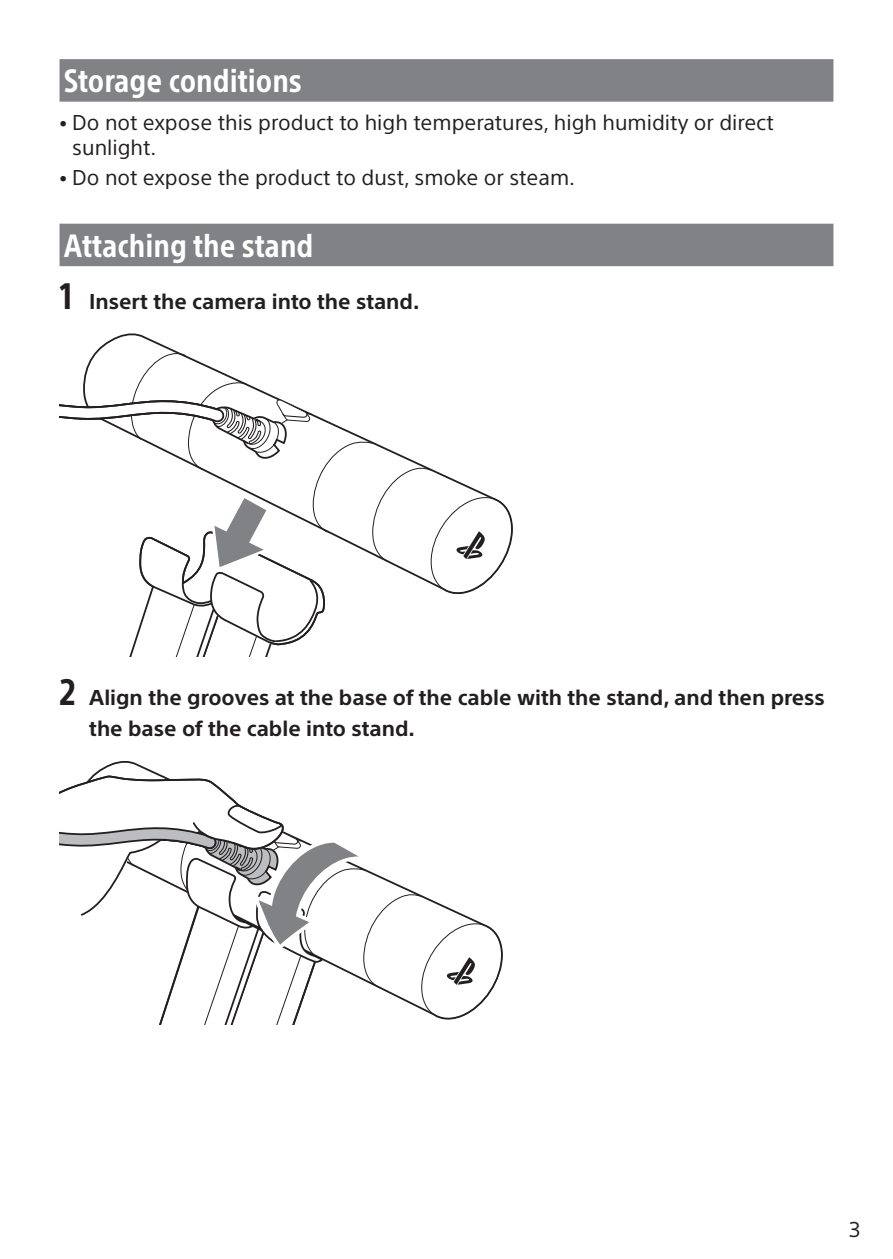
<style>
.page{position:relative;width:893px;height:1259px;background:#fff}
.page>*{position:absolute;margin:0;border:0;box-sizing:border-box;transform-origin:0 0}
.t1{font:700 condensed 31.5px "SST";color:#fff}
.t2{font:700 21px/31.5px "SST";color:#231f20}
.t3{font:21px/25.5px "SST";color:#231f20}
.s1{font-family:"Sony Font Unicode";font-size:13.5px}
.s2{font-stretch:condensed;font-size:36px}
</style>
<div class="page">
<div style="left:60px;top:59px;width:773px;height:43px;background:#808285"></div>
<div style="left:60px;top:224px;width:773px;height:42px;background:#808285"></div>
<svg style="left:60px;top:351px;width:453px;height:305px"></svg>
<svg style="left:60px;top:773px;width:443px;height:251px"></svg>
<h1 class="t1" style="left:64px;top:62px;width:239px">Storage conditions</h1>
<p class="t3" style="left:72px;top:109px;width:703px;text-indent:-13px"><span class="s1">ˎ</span> Do not expose this product to high temperatures, high humidity or direct sunlight.</p>
<p class="t3" style="left:60px;top:164px;width:517px"><span class="s1">ˎ</span> Do not expose the product to dust, smoke or steam.</p>
<h1 class="t1" style="left:64px;top:227px;width:251px">Attaching the stand</h1>
<p class="t2" style="left:60px;top:285px;width:361px"><span class="s2">1</span> Insert the camera into the stand.</p>
<p class="t2" style="left:89px;top:681px;width:737px;text-indent:-30px"><span class="s2">2</span> Align the grooves at the base of the cable with the stand, and then press the base of the cable into stand.</p>
<p class="t3" style="left:849px;top:1216px;width:13px">3</p>
</div>
